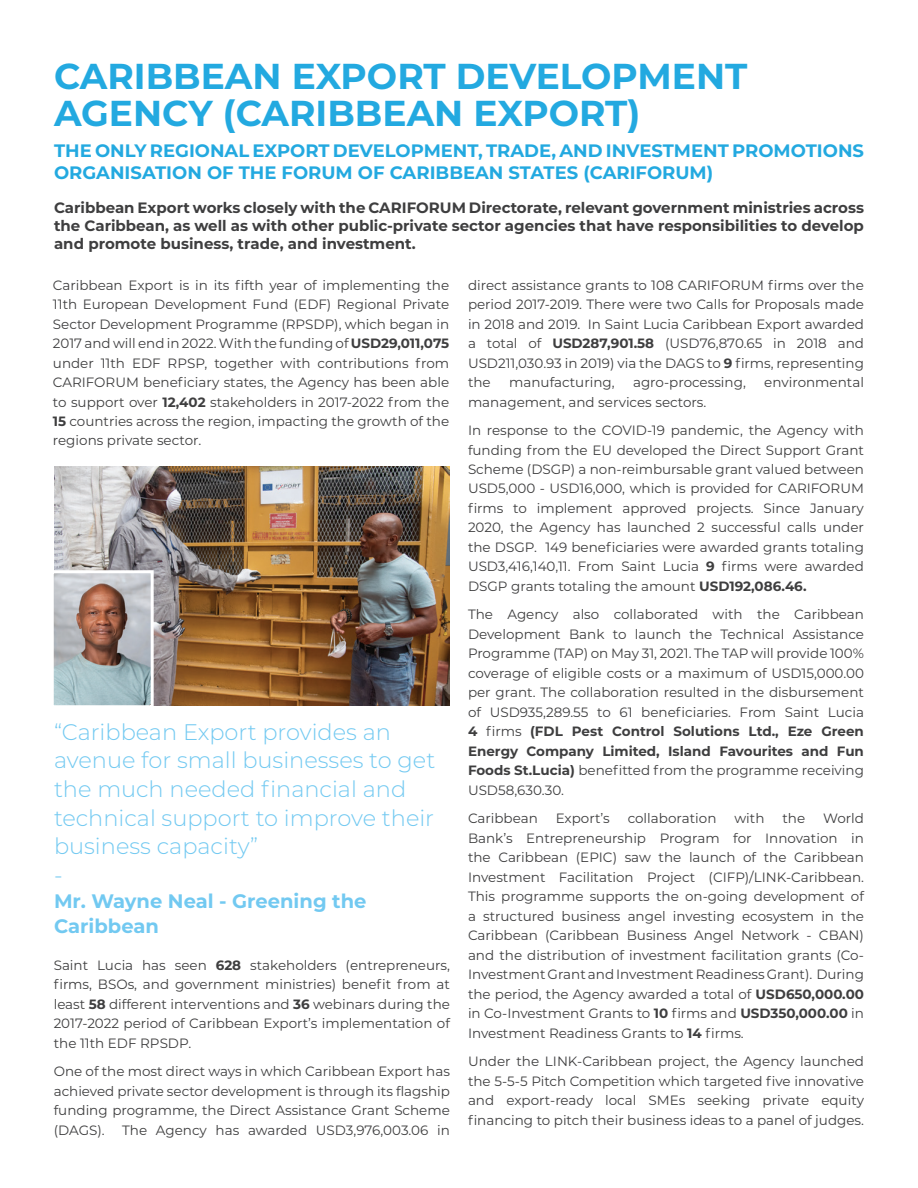
<style>
.page{position:relative;width:918px;height:1188px;background:#fff}
.page>*{position:absolute;margin:0;border:0;box-sizing:border-box;transform-origin:0 0}
.t1{font:700 36px/37.5px "Montserrat";color:#23a9e0}
.t2{font:300 22.5px/28.5px "Montserrat";color:#72c9f1}
.t3{font:700 19.5px/25.5px "Montserrat";color:#72c9f1}
.t4{font:700 18px/21.6px "Montserrat";color:#23a9e0}
.t5{font:700 15px/18px "Montserrat";color:#3e3e3f;text-align:justify}
.t6{font:13.5px/19.5px "Montserrat";color:#3e3e3f;text-align:justify}
.s1{font-weight:700}
</style>
<div class="page">
<img style="left:54px;top:467px;width:396px;height:238px">
<img style="left:55px;top:574px;width:95px;height:130px">
<div style="left:51px;top:570px;width:103px;height:138px;border:3px solid #fff"></div>
<h1 class="t1" style="left:54px;top:56px;width:695px">CARIBBEAN EXPORT DEVELOPMENT<br>AGENCY (CARIBBEAN EXPORT)</h1>
<h3 class="t4" style="left:54px;top:139px;width:812px">THE ONLY REGIONAL EXPORT DEVELOPMENT, TRADE, AND INVESTMENT PROMOTIONS<br>ORGANISATION OF THE FORUM OF CARIBBEAN STATES (CARIFORUM)</h3>
<p class="t5" style="left:54px;top:197px;width:811px">Caribbean Export works closely with the CARIFORUM Directorate, relevant government ministries across the Caribbean, as well as with other public-private sector agencies that have responsibilities to develop and promote business, trade, and investment.</p>
<p class="t6" style="left:468px;top:275px;width:398px">direct assistance grants to 108 CARIFORUM firms over the period 2017-2019. There were two Calls for Proposals made in 2018 and 2019. In Saint Lucia Caribbean Export awarded a total of <span class="s1">USD287,901.58</span> (USD76,870.65 in 2018 and USD211,030.93 in 2019) via the DAGS to <span class="s1">9</span> firms, representing the</p>
<p class="t6" style="left:53px;top:275px;width:398px">Caribbean Export is in its fifth year of implementing the 11th European Development Fund (EDF) Regional Private Sector Development Programme (RPSDP), which began in 2017 and will end in 2022. With the funding of <span class="s1">USD29,011,075 </span>under 11th EDF RPSP, together with contributions from CARIFORUM beneficiary states, the Agency has been able to support over <span class="s1">12,402</span> stakeholders in 2017-2022 from the <span class="s1">15</span> countries across the region, impacting the growth of the regions private sector.</p>
<p class="t6" style="left:509px;top:372px;width:107px">manufacturing,</p>
<p class="t6" style="left:633px;top:372px;width:114px">agro-processing,</p>
<p class="t6" style="left:764px;top:372px;width:101px">environmental</p>
<p class="t6" style="left:468px;top:387px;width:397px;line-height:28.5px">management, and services sectors.<br>In response to the COVID-19 pandemic, the Agency with</p>
<p class="t6" style="left:468px;top:439px;width:398px">funding from the EU developed the Direct Support Grant Scheme (DSGP) a non-reimbursable grant valued between USD5,000 - USD16,000, which is provided for CARIFORUM firms to implement approved projects. Since January 2020, the Agency has launched 2 successful calls under the DSGP. 149 beneficiaries were awarded grants totaling USD3,416,140,11. From Saint Lucia <span class="s1">9</span> firms were awarded DSGP grants totaling the amount <span class="s1">USD192,086.46.</span></p>
<p class="t6" style="left:468px;top:604px;width:398px">The Agency also collaborated with the Caribbean Development Bank to launch the Technical Assistance Programme (TAP) on May 31, 2021. The TAP will provide 100% coverage of eligible costs or a maximum of USD15,000.00 per grant. The collaboration resulted in the disbursement of USD935,289.55 to 61 beneficiaries. From Saint Lucia <span class="s1">4</span> firms <span class="s1">(FDL Pest Control Solutions Ltd., Eze Green Energy Company Limited, Island Favourites and Fun Foods St.Lucia)</span> benefitted from the programme receiving USD58,630.30.</p>
<p class="t6" style="left:468px;top:808px;width:71px">Caribbean</p>
<p class="t6" style="left:556px;top:808px;width:55px">Export’s</p>
<p class="t6" style="left:628px;top:808px;width:90px">collaboration</p>
<p class="t6" style="left:734px;top:808px;width:32px">with</p>
<p class="t6" style="left:782px;top:808px;width:24px">the</p>
<h2 class="t2" style="left:54px;top:717px;width:383px">“Caribbean Export provides an avenue for small businesses to get the much needed financial and technical support to improve their business capacity”<br>-</h2>
<h3 class="t3" style="left:54px;top:887px;width:314px">Mr. Wayne Neal - Greening the<br>Caribbean</h3>
<p class="t6" style="left:468px;top:808px;width:398px;text-indent:355px">World Bank’s Entrepreneurship Program for Innovation in the Caribbean (EPIC) saw the launch of the Caribbean Investment Facilitation Project (CIFP)/LINK-Caribbean.<br>This programme supports the on-going development of a structured business angel investing ecosystem in the Caribbean (Caribbean Business Angel Network - CBAN) and the distribution of investment facilitation grants (Co-Investment Grant and Investment Readiness Grant). During the period, the Agency awarded a total of <span class="s1">USD650,000.00 </span>in Co-Investment Grants to <span class="s1">10</span> firms and <span class="s1">USD350,000.00</span> in Investment Readiness Grants to <span class="s1">14</span> firms.</p>
<p class="t6" style="left:468px;top:1051px;width:398px">Under the LINK-Caribbean project, the Agency launched the 5-5-5 Pitch Competition which targeted five innovative and export-ready local SMEs seeking private equity financing to pitch their business ideas to a panel of judges.</p>
<p class="t6" style="left:54px;top:955px;width:398px">Saint Lucia has seen <span class="s1">628</span> stakeholders (entrepreneurs, firms, BSOs, and government ministries) benefit from at least <span class="s1">58</span> different interventions and <span class="s1">36</span> webinars during the 2017-2022 period of Caribbean Export’s implementation of the 11th EDF RPSDP.</p>
<p class="t6" style="left:54px;top:1061px;width:398px">One of the most direct ways in which Caribbean Export has achieved private sector development is through its flagship funding programme, the Direct Assistance Grant Scheme (DAGS).</p>
<p class="t6" style="left:122px;top:1120px;width:329px">The Agency has awarded USD3,976,003.06 in</p>
</div>
